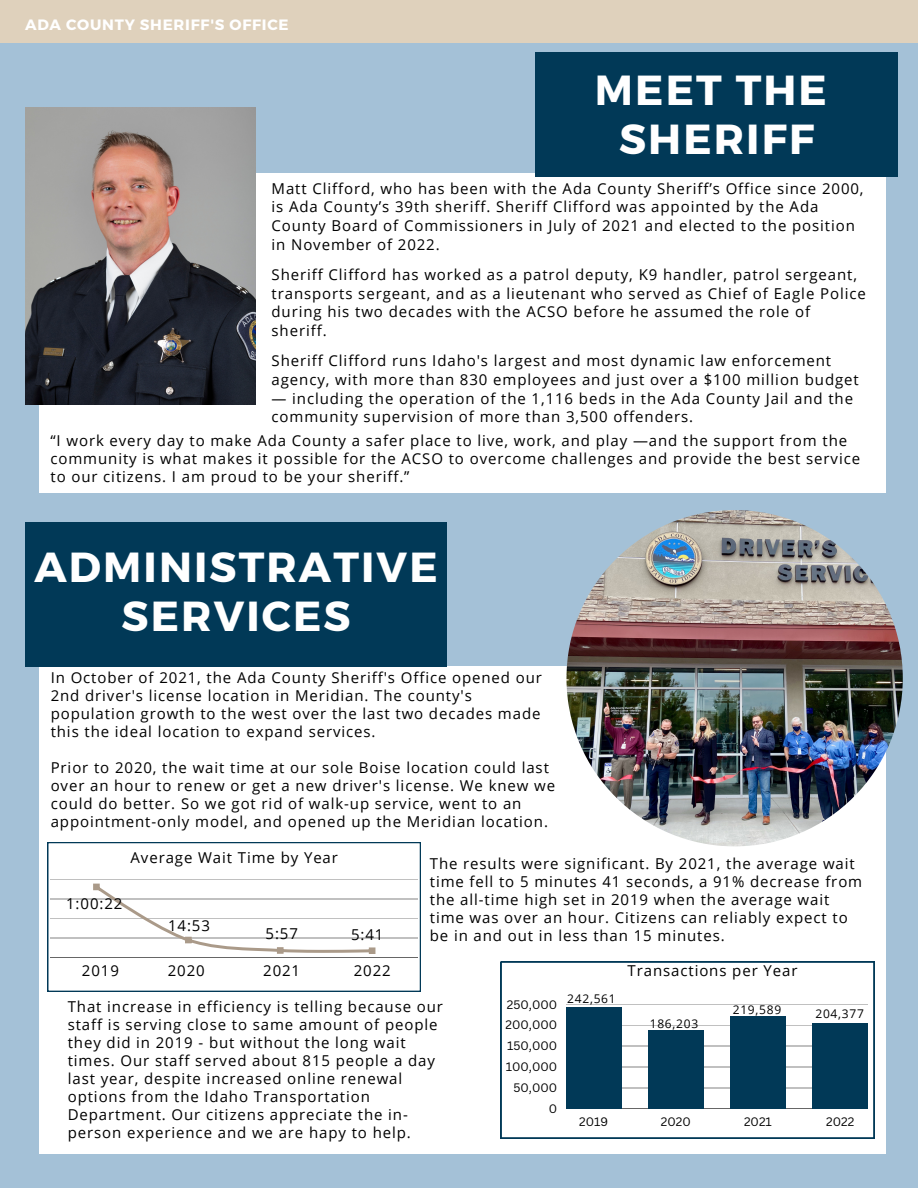
<style>
.page{position:relative;width:918px;height:1188px;background:#a4c1d7}
.page>*{position:absolute;margin:0;border:0;box-sizing:border-box;transform-origin:0 0}
.t1{font:700 42px/49.5px "Montserrat";letter-spacing:.05em;color:#fff;text-align:center}
.t2{font:15px/18px "Open Sans";letter-spacing:.06em;color:#000}
.t3{font:700 15px "Montserrat";letter-spacing:.05em;color:#fff}
.t4{font:12px "Canva Sans";color:#000}
.t5{font:12px "Open Sans";letter-spacing:.06em;color:#000}
</style>
<div class="page">
<div style="left:39px;top:173px;width:846px;height:320px;background:#fff"></div>
<div style="left:536px;top:52px;width:362px;height:124px;background:#013957"></div>
<img style="left:25px;top:107px;width:231px;height:297px">
<div style="left:0;top:0;width:918px;height:43px;background:#dfd1bc"></div>
<div style="left:39px;top:666px;width:846px;height:487px;background:#fff"></div>
<div style="left:25px;top:522px;width:422px;height:144px;background:#013957"></div>
<img style="left:566px;top:510px;width:337px;height:336px;border-radius:50%">
<svg style="left:501px;top:962px;width:373px;height:176px"></svg>
<svg style="left:47px;top:842px;width:374px;height:150px"></svg>
<p class="t3" style="left:25px;top:15px;width:265px">ADA COUNTY SHERIFF'S OFFICE</p>
<p class="t1" style="left:595px;top:63px;width:233px">MEET THE</p>
<p class="t1" style="left:619px;top:113px;width:197px">SHERIFF</p>
<p class="t2" style="left:272px;top:178px;width:594px;line-height:18.8px">Matt Clifford, who has been with the Ada County Sheriff’s Office since 2000, is Ada County’s 39th sheriff. Sheriff Clifford was appointed by the Ada County Board of Commissioners in July of 2021 and elected to the position in November of 2022.</p>
<p class="t2" style="left:272px;top:265px;width:596px;line-height:18.8px">Sheriff Clifford has worked as a patrol deputy, K9 handler, patrol sergeant, transports sergeant, and as a lieutenant who served as Chief of Eagle Police during his two decades with the ACSO before he assumed the role of sheriff.</p>
<p class="t2" style="left:272px;top:351px;width:589px;line-height:18.8px">Sheriff Clifford runs Idaho's largest and most dynamic law enforcement agency, with more than 830 employees and just over a $100 million budget</p>
<p class="t2" style="left:272px;top:388px;width:583px;line-height:18.8px">— including the operation of the 1,116 beds in the Ada County Jail and the community supervision of more than 3,500 offenders.</p>
<p class="t2" style="left:50px;top:432px;width:811px">“I work every day to make Ada County a safer place to live, work, and play —and the support from the community is what makes it possible for the ACSO to overcome challenges and provide the best service to our citizens. I am proud to be your sheriff.”</p>
<p class="t1" style="left:35px;top:540px;width:405px">ADMINISTRATIVE<br>SERVICES</p>
<p class="t2" style="left:51px;top:669px;width:493px">In October of 2021, the Ada County Sheriff's Office opened our 2nd driver's license location in Meridian. The county's population growth to the west over the last two decades made this the ideal location to expand services.</p>
<p class="t2" style="left:51px;top:759px;width:506px">Prior to 2020, the wait time at our sole Boise location could last over an hour to renew or get a new driver's license. We knew we could do better. So we got rid of walk-up service, went to an appointment-only model, and opened up the Meridian location.</p>
<p class="t2" style="left:430px;top:854px;width:434px">The results were significant. By 2021, the average wait time fell to 5 minutes 41 seconds, a 91% decrease from the all-time high set in 2019 when the average wait time was over an hour. Citizens can reliably expect to be in and out in less than 15 minutes.</p>
<p class="t2" style="left:628px;top:962px;width:171px">Transactions per Year</p>
<p class="t2" style="left:131px;top:848px;width:209px">Average Wait Time by Year</p>
<p class="t2" style="left:66px;top:894px;width:58px">1:00:22</p>
<p class="t2" style="left:168px;top:916px;width:43px">14:53</p>
<p class="t2" style="left:266px;top:924px;width:34px">5:57</p>
<p class="t2" style="left:351px;top:925px;width:34px">5:41</p>
<p class="t2" style="left:82px;top:961px;width:38px">2019</p>
<p class="t2" style="left:168px;top:961px;width:38px">2020</p>
<p class="t2" style="left:263px;top:961px;width:38px">2021</p>
<p class="t2" style="left:354px;top:961px;width:38px">2022</p>
<p class="t2" style="left:68px;top:997px;width:377px">That increase in efficiency is telling because our staff is serving close to same amount of people they did in 2019 - but without the long wait times. Our staff served about 815 people a day last year, despite increased online renewal options from the Idaho Transportation Department. Our citizens appreciate the in&shy;person experience and we are hapy to help.</p>
<p class="t4" style="left:507px;top:996px;width:52px">250,000</p>
<p class="t4" style="left:506px;top:1017px;width:53px">200,000</p>
<p class="t4" style="left:507px;top:1038px;width:52px">150,000</p>
<p class="t4" style="left:506px;top:1058px;width:53px">100,000</p>
<p class="t4" style="left:513px;top:1079px;width:45px">50,000</p>
<p class="t4" style="left:549px;top:1100px;width:10px">0</p>
<p class="t5" style="left:567px;top:991px;width:50px">242,561</p>
<p class="t5" style="left:650px;top:1015px;width:50px">186,203</p>
<p class="t5" style="left:733px;top:1001px;width:50px">219,589</p>
<p class="t5" style="left:815px;top:1005px;width:50px">204,377</p>
<p class="t4" style="left:579px;top:1113px;width:30px">2019</p>
<p class="t4" style="left:661px;top:1113px;width:31px">2020</p>
<p class="t4" style="left:744px;top:1113px;width:29px">2021</p>
<p class="t4" style="left:826px;top:1113px;width:29px">2022</p>
</div>
